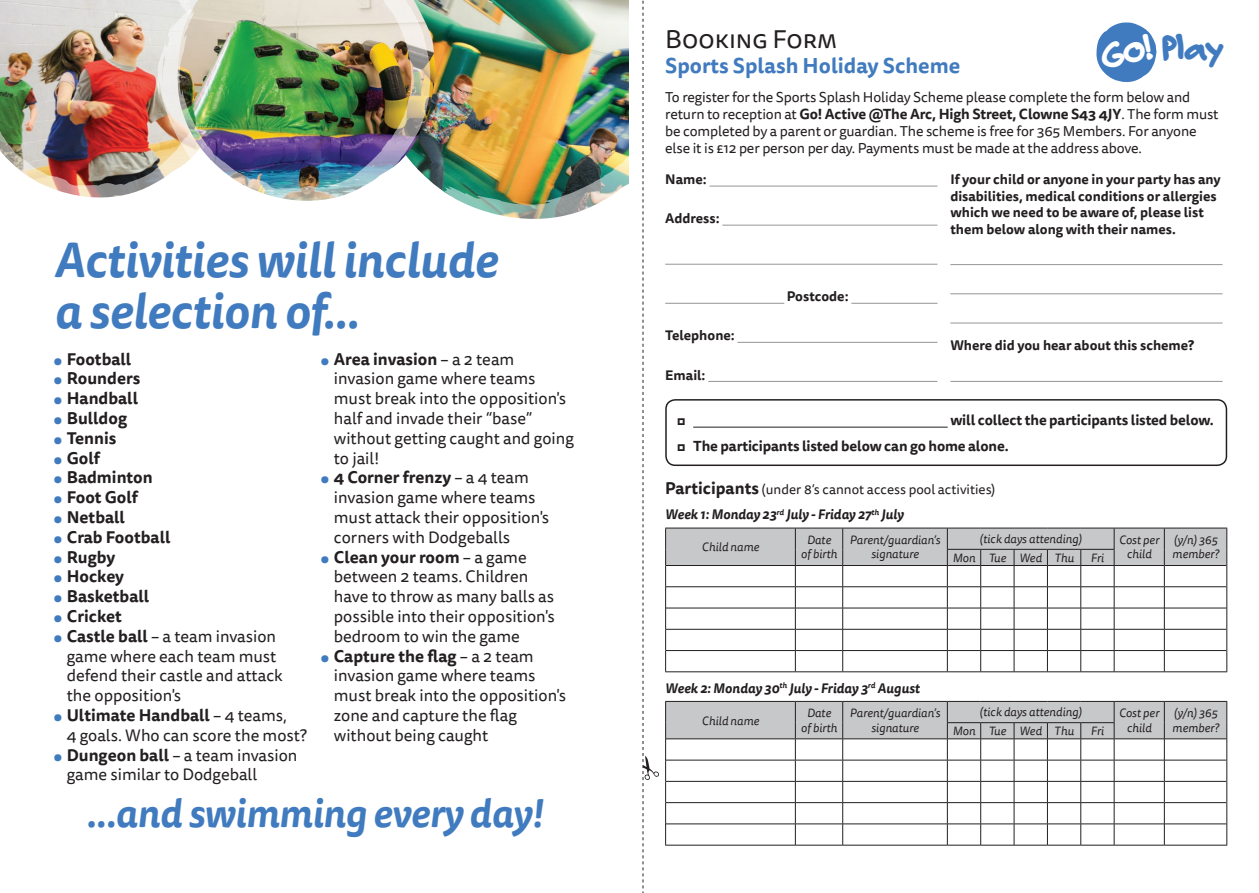
<style>
.page{position:relative;width:1259px;height:893px;background:#fff}
.page>*{position:absolute;margin:0;border:0;box-sizing:border-box;transform-origin:0 0}
.t1{font:italic 700 48px/51px "Tisa Sans Pro";letter-spacing:-.005em;color:#417bbf}
.t2{font:italic 700 39px "Tisa Sans Pro";letter-spacing:-.005em;color:#417bbf}
.t3{font:800 36.45px "Felt Tip Roman";color:#417bbf}
.t4{font:25.5px "Tisa Sans Pro";color:#231f20}
.t5{font:700 21px "Tisa Sans Pro";color:#417bbf}
.t6{font:16.5px/19.8px "Tisa Sans Pro";color:#231f20}
.t7{font:700 16.5px "Tisa Sans Pro";color:#231f20}
.t8{font:14.25px/17.1px "Tisa Sans Pro";letter-spacing:-.01em;color:#231f20}
.t9{font:700 14.25px/25.7px "Tisa Sans Pro";letter-spacing:-.01em;color:#231f20}
.t10{font:700 13.5px/16.5px "Tisa Sans Pro";color:#231f20}
.t11{font:13.5px/24.8px "Tisa Sans Pro";color:#231f20}
.t12{font:italic 700 13.5px "Tisa Sans Pro";color:#231f20}
.t13{font:italic 12px/14.4px "Tisa Sans Pro";color:#231f20;text-align:center}
.s1{font-weight:400;font-size:13.5px;color:#417bbf}
.s2{font-size:13.5px;color:#417bbf}
.s3{font-weight:700}
.s4{font-size:13.5px}
.s5{font-weight:700;font-size:16.5px}
.s6{font-weight:700;font-style:italic}
</style>
<div class="page">
<img style="left:436px;top:0;width:193px;height:219px">
<img style="left:0;top:0;width:157px;height:198px">
<img style="left:430px;top:0;width:6px;height:186px">
<img style="left:157px;top:0;width:273px;height:201px">
<hr style="left:709px;top:186px;width:228px;height:1px;background:#939598">
<hr style="left:722px;top:225px;width:215px;height:1px;background:#939598">
<hr style="left:665px;top:264px;width:272px;height:1px;background:#939598">
<hr style="left:665px;top:303px;width:119px;height:1px;background:#939598">
<hr style="left:851px;top:303px;width:86px;height:1px;background:#939598">
<hr style="left:737px;top:342px;width:200px;height:1px;background:#939598">
<hr style="left:708px;top:381px;width:229px;height:1px;background:#939598">
<hr style="left:950px;top:264px;width:272px;height:1px;background:#939598">
<hr style="left:950px;top:293px;width:272px;height:1px;background:#939598">
<hr style="left:950px;top:323px;width:272px;height:1px;background:#939598">
<hr style="left:950px;top:381px;width:272px;height:1px;background:#939598">
<hr style="left:665px;top:671px;width:130px;height:1px;background:#231f20">
<hr style="left:795px;top:671px;width:47px;height:1px;background:#231f20">
<hr style="left:842px;top:671px;width:105px;height:1px;background:#231f20">
<hr style="left:947px;top:671px;width:33px;height:1px;background:#231f20">
<hr style="left:980px;top:671px;width:34px;height:1px;background:#231f20">
<hr style="left:1014px;top:671px;width:33px;height:1px;background:#231f20">
<hr style="left:1047px;top:671px;width:33px;height:1px;background:#231f20">
<hr style="left:1080px;top:671px;width:34px;height:1px;background:#231f20">
<hr style="left:1114px;top:671px;width:50px;height:1px;background:#231f20">
<hr style="left:1164px;top:671px;width:63px;height:1px;background:#231f20">
<svg style="left:665px;top:528px;width:562px;height:143px"></svg>
<hr style="left:947px;top:549px;width:33px;height:1px;background:#231f20">
<hr style="left:980px;top:549px;width:34px;height:1px;background:#231f20">
<hr style="left:1014px;top:549px;width:33px;height:1px;background:#231f20">
<hr style="left:1047px;top:549px;width:33px;height:1px;background:#231f20">
<hr style="left:1080px;top:549px;width:34px;height:1px;background:#231f20">
<hr style="left:665px;top:845px;width:130px;height:1px;background:#231f20">
<hr style="left:795px;top:845px;width:47px;height:1px;background:#231f20">
<hr style="left:842px;top:845px;width:105px;height:1px;background:#231f20">
<hr style="left:947px;top:845px;width:33px;height:1px;background:#231f20">
<hr style="left:980px;top:845px;width:34px;height:1px;background:#231f20">
<hr style="left:1014px;top:845px;width:33px;height:1px;background:#231f20">
<hr style="left:1047px;top:845px;width:33px;height:1px;background:#231f20">
<hr style="left:1080px;top:845px;width:34px;height:1px;background:#231f20">
<hr style="left:1114px;top:845px;width:50px;height:1px;background:#231f20">
<hr style="left:1164px;top:845px;width:63px;height:1px;background:#231f20">
<svg style="left:665px;top:701px;width:562px;height:144px"></svg>
<hr style="left:947px;top:722px;width:33px;height:1px;background:#231f20">
<hr style="left:980px;top:722px;width:34px;height:1px;background:#231f20">
<hr style="left:1014px;top:722px;width:33px;height:1px;background:#231f20">
<hr style="left:1047px;top:722px;width:33px;height:1px;background:#231f20">
<hr style="left:1080px;top:722px;width:34px;height:1px;background:#231f20">
<svg style="left:642px;top:0;width:17px;height:893px"></svg>
<div style="left:665px;top:399px;width:562px;height:67px;border:2px solid #231f20;border-radius:9px"></div>
<hr style="left:693px;top:427px;width:254px;height:1px;background:#231f20">
<svg style="left:1096px;top:22px;width:60px;height:60px"></svg>
<h1 class="t1" style="left:54px;top:235px;width:445px">Activities will include a selection of...</h1>
<p class="t7" style="left:54px;top:347px;width:79px"><span class="s1">●</span> Football</p>
<p class="t7" style="left:54px;top:366px;width:88px"><span class="s1">●</span> Rounders</p>
<p class="t7" style="left:54px;top:386px;width:86px"><span class="s1">●</span> Handball</p>
<p class="t7" style="left:54px;top:406px;width:75px"><span class="s1">●</span> Bulldog</p>
<p class="t7" style="left:54px;top:426px;width:64px"><span class="s1">●</span> Tennis</p>
<p class="t7" style="left:54px;top:446px;width:47px"><span class="s1">●</span> Golf</p>
<p class="t7" style="left:54px;top:465px;width:100px"><span class="s1">●</span> Badminton</p>
<p class="t7" style="left:54px;top:485px;width:85px"><span class="s1">●</span> Foot Golf</p>
<p class="t7" style="left:54px;top:505px;width:72px"><span class="s1">●</span> Netball</p>
<p class="t7" style="left:54px;top:525px;width:118px"><span class="s1">●</span> Crab Football</p>
<p class="t7" style="left:54px;top:545px;width:63px"><span class="s1">●</span> Rugby</p>
<p class="t7" style="left:54px;top:564px;width:72px"><span class="s1">●</span> Hockey</p>
<p class="t7" style="left:54px;top:584px;width:97px"><span class="s1">●</span> Basketball</p>
<p class="t7" style="left:54px;top:604px;width:69px"><span class="s1">●</span> Cricket</p>
<p class="t6" style="left:67px;top:626px;width:218px;text-indent:-13px"><span class="s2">●</span> <span class="s3">Castle ball</span> – a team invasion game where each team must defend their castle and attack the opposition's</p>
<p class="t6" style="left:67px;top:706px;width:241px;text-indent:-13px"><span class="s2">●</span> <span class="s3">Ultimate Handball</span> – 4 teams,<br>4 goals. Who can score the most?</p>
<p class="t6" style="left:67px;top:745px;width:232px;text-indent:-13px"><span class="s2">●</span> <span class="s3">Dungeon ball</span> – a team invasion game similar to Dodgeball</p>
<p class="t6" style="left:334px;top:349px;width:241px;text-indent:-13px"><span class="s2">●</span> <span class="s3">Area invasion</span> – a 2 team invasion game where teams must break into the opposition's half and invade their “base” without getting caught and going to jail!</p>
<p class="t6" style="left:334px;top:468px;width:217px;text-indent:-13px"><span class="s2">●</span> <span class="s3">4 Corner frenzy</span> – a 4 team invasion game where teams must attack their opposition's corners with Dodgeballs</p>
<p class="t6" style="left:334px;top:547px;width:222px;text-indent:-13px"><span class="s2">●</span> <span class="s3">Clean your room</span> – a game between 2 teams. Children have to throw as many balls as possible into their opposition's bedroom to win the game</p>
<p class="t6" style="left:334px;top:646px;width:234px;text-indent:-13px"><span class="s2">●</span> <span class="s3">Capture the flag</span> – a 2 team invasion game where teams must break into the opposition's zone and capture the flag without being caught</p>
<h2 class="t2" style="left:86px;top:784px;width:458px">...and swimming every day!</h2>
<h3 class="t4" style="left:665px;top:22px;width:173px">Booking Form</h3>
<p class="t5" style="left:665px;top:50px;width:296px">Sports Splash Holiday Scheme</p>
<h3 class="t3" style="left:1161px;top:22px;width:64px;rotate:-1deg">Play</h3>
<p class="t8" style="left:665px;top:88px;width:555px">To register for the Sports Splash Holiday Scheme please complete the form below and return to reception at <span class="s3">Go! Active @The Arc, High Street, Clowne S43 4JY</span>. The form must be completed by a parent or guardian. The scheme is free for 365 Members. For anyone else it is £12 per person per day. Payments must be made at the address above.</p>
<p class="t10" style="left:665px;top:171px;width:43px">Name:</p>
<p class="t10" style="left:665px;top:210px;width:56px">Address:</p>
<p class="t10" style="left:665px;top:327px;width:71px">Telephone:</p>
<p class="t10" style="left:665px;top:367px;width:42px">Email:</p>
<p class="t10" style="left:787px;top:288px;width:63px">Postcode:</p>
<p class="t10" style="left:950px;top:171px;width:272px">If your child or anyone in your party has any disabilities, medical conditions or allergies which we need to be aware of, please list them below along with their names.</p>
<p class="t10" style="left:950px;top:337px;width:245px">Where did you hear about this scheme?</p>
<p class="t9" style="left:677px;top:407px;width:537px;text-indent:273px">will collect the participants listed below. <span class="s4">▫</span> The participants listed below can go home alone.</p>
<p class="t10" style="left:677px;top:412px;width:9px">▫</p>
<p class="t11" style="left:665px;top:478px;width:332px"><span class="s5">Participants</span> (under 8’s cannot access pool activities)<br><span class="s6">Week 1: Monday 23</span><sup>rd</sup> <span class="s6">July - Friday 27</span><sup>th</sup> <span class="s6">July</span></p>
<p class="t13" style="left:702px;top:540px;width:59px">Child name</p>
<p class="t13" style="left:801px;top:533px;width:38px">Date of birth</p>
<p class="t13" style="left:850px;top:533px;width:92px">Parent/guardian’s signature</p>
<p class="t13" style="left:979px;top:532px;width:104px">(tick days attending)</p>
<p class="t13" style="left:1119px;top:533px;width:42px">Cost per child</p>
<p class="t13" style="left:1173px;top:533px;width:45px">(y/n) 365</p>
<p class="t13" style="left:952px;top:551px;width:24px">Mon</p>
<p class="t13" style="left:1172px;top:547px;width:48px">member?</p>
<p class="t13" style="left:988px;top:551px;width:87px">Tue Wed Thu</p>
<p class="t13" style="left:1091px;top:551px;width:15px">Fri</p>
<p class="t12" style="left:665px;top:678px;width:256px">Week 2: Monday 30<sup>th</sup> July - Friday 3<sup>rd</sup> August</p>
<p class="t13" style="left:702px;top:713px;width:59px">Child name</p>
<p class="t13" style="left:801px;top:706px;width:38px">Date of birth</p>
<p class="t13" style="left:850px;top:706px;width:92px">Parent/guardian’s signature</p>
<p class="t13" style="left:979px;top:705px;width:104px">(tick days attending)</p>
<p class="t13" style="left:1119px;top:706px;width:42px">Cost per child</p>
<p class="t13" style="left:1173px;top:706px;width:45px">(y/n) 365</p>
<p class="t13" style="left:952px;top:724px;width:24px">Mon</p>
<p class="t13" style="left:1172px;top:721px;width:48px">member?</p>
<p class="t13" style="left:988px;top:724px;width:87px">Tue Wed Thu</p>
<p class="t13" style="left:1091px;top:724px;width:15px">Fri</p>
</div>
